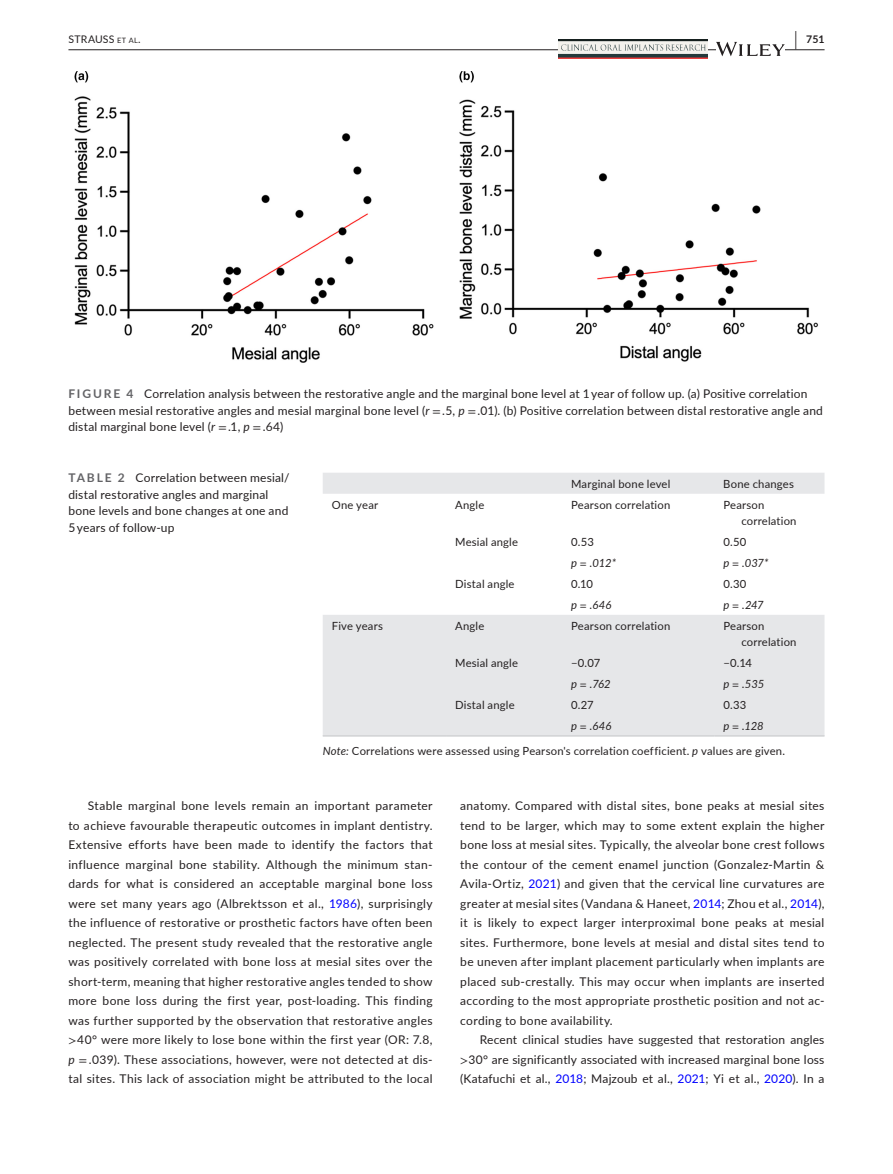
<style>
.page{position:relative;width:893px;height:1174px;background:#fff}
.page>*{position:absolute;margin:0;border:0;box-sizing:border-box;transform-origin:0 0}
.t1{font:12px/19.5px "Lato";letter-spacing:.015em;color:#231f20;text-align:justify}
.t2{font:11.25px/15.8px "Lato";letter-spacing:.015em;color:#231f20}
.t3{font:italic 11.25px "Lato";letter-spacing:-.01em;color:#231f20}
.t4{font:10.5px "Lato";letter-spacing:.02em;color:#231f20}
.t5{font:700 10.5px "Lato";color:#231f20}
.s1{font-size:7.35px}
.s2{font-size:19.5px}
.s3{font-weight:700;color:#636366}
.s4{font-style:italic}
.s5{font-family:"STIX"}
.s6{color:#00f}
</style>
<div class="page">
<hr style="left:68px;top:49px;width:756px;height:1px;background:#231f20">
<img style="left:559px;top:39px;width:149px;height:20px">
<svg style="left:716px;top:42px;width:69px;height:14px"></svg>
<img style="left:74px;top:71px;width:744px;height:292px">
<svg style="left:323px;top:473px;width:501px;height:262px;fill:#e6e7e9"></svg>
<hr style="left:323px;top:735px;width:123px;height:1px;background:#d1d2d4">
<hr style="left:446px;top:735px;width:116px;height:1px;background:#d1d2d4">
<hr style="left:562px;top:735px;width:152px;height:1px;background:#d1d2d4">
<hr style="left:714px;top:735px;width:110px;height:1px;background:#d1d2d4">
<p class="t4" style="left:68px;top:31px;width:74px">STRAUSS <span class="s1">et al</span>.</p>
<p class="t5" style="left:795px;top:31px;width:31px"><span class="s2">|</span> 751</p>
<p class="t1" style="left:68px;top:385px;width:756px;line-height:16.5px;text-align:left"><span class="s3">FIGURE 4</span> Correlation analysis between the restorative angle and the marginal bone level at 1 year of follow up. (a) Positive correlation between mesial restorative angles and mesial marginal bone level (<span class="s4">r</span> <span class="s5">=</span> .5, <span class="s4">p</span> <span class="s5">=</span> .01). (b) Positive correlation between distal restorative angle and distal marginal bone level (<span class="s4">r</span> <span class="s5">=</span> .1, <span class="s4">p</span> <span class="s5">=</span> .64)</p>
<p class="t1" style="left:68px;top:469px;width:223px;line-height:16.5px;text-align:left"><span class="s3">TABLE 2</span> Correlation between mesial/ distal restorative angles and marginal bone levels and bone changes at one and 5 years of follow-up</p>
<p class="t2" style="left:571px;top:475px;width:101px">Marginal bone level</p>
<p class="t2" style="left:723px;top:475px;width:72px">Bone changes</p>
<p class="t2" style="left:332px;top:496px;width:48px">One year</p>
<p class="t2" style="left:455px;top:496px;width:31px">Angle</p>
<p class="t2" style="left:571px;top:496px;width:101px">Pearson correlation</p>
<p class="t2" style="left:741px;top:496px;width:57px;text-indent:-18px">Pearson correlation</p>
<p class="t2" style="left:455px;top:533px;width:65px">Mesial angle</p>
<p class="t2" style="left:571px;top:533px;width:24px">0.53</p>
<p class="t2" style="left:723px;top:533px;width:24px">0.50</p>
<p class="t3" style="left:571px;top:554px;width:47px">p <span class="s5">=</span> .012*</p>
<p class="t3" style="left:723px;top:554px;width:47px">p <span class="s5">=</span> .037*</p>
<p class="t2" style="left:455px;top:575px;width:61px">Distal angle</p>
<p class="t2" style="left:571px;top:575px;width:24px">0.10</p>
<p class="t2" style="left:723px;top:575px;width:25px">0.30</p>
<p class="t3" style="left:571px;top:596px;width:42px">p <span class="s5">=</span> .646</p>
<p class="t3" style="left:723px;top:596px;width:42px">p <span class="s5">=</span> .247</p>
<p class="t2" style="left:332px;top:617px;width:53px">Five years</p>
<p class="t2" style="left:455px;top:617px;width:31px">Angle</p>
<p class="t2" style="left:571px;top:617px;width:101px">Pearson correlation</p>
<p class="t2" style="left:741px;top:617px;width:57px;text-indent:-18px">Pearson correlation</p>
<p class="t2" style="left:455px;top:654px;width:65px">Mesial angle</p>
<p class="t2" style="left:571px;top:654px;width:31px">−0.07</p>
<p class="t2" style="left:723px;top:654px;width:30px">−0.14</p>
<p class="t3" style="left:571px;top:675px;width:41px">p <span class="s5">=</span> .762</p>
<p class="t3" style="left:723px;top:675px;width:42px">p <span class="s5">=</span> .535</p>
<p class="t2" style="left:455px;top:696px;width:61px">Distal angle</p>
<p class="t2" style="left:571px;top:696px;width:24px">0.27</p>
<p class="t2" style="left:723px;top:696px;width:24px">0.33</p>
<p class="t3" style="left:571px;top:718px;width:42px">p <span class="s5">=</span> .646</p>
<p class="t3" style="left:723px;top:718px;width:42px">p <span class="s5">=</span> .128</p>
<p class="t2" style="left:323px;top:742px;width:464px"><span class="s4">Note:</span> Correlations were assessed using Pearson's correlation coefficient. <span class="s4">p</span> values are given.</p>
<p class="t1" style="left:68px;top:795px;width:366px;text-indent:20px">Stable marginal bone levels remain an important parameter to achieve favourable therapeutic outcomes in implant dentistry.<br>Extensive efforts have been made to identify the factors that influence marginal bone stability. Although the minimum stan&shy;dards for what is considered an acceptable marginal bone loss were set many years ago (Albrektsson et al., <span class="s6">1986</span>), surprisingly the influence of restorative or prosthetic factors have often been neglected. The present study revealed that the restorative angle was positively correlated with bone loss at mesial sites over the short-term, meaning that higher restorative angles tended to show more bone loss during the first year, post-loading. This finding was further supported by the observation that restorative angles <span class="s5">&gt;</span>40° were more likely to lose bone within the first year (OR: 7.8, <span class="s4">p</span> <span class="s5">=</span> .039). These associations, however, were not detected at dis&shy;tal sites. This lack of association might be attributed to the local</p>
<p class="t1" style="left:460px;top:795px;width:366px">anatomy. Compared with distal sites, bone peaks at mesial sites tend to be larger, which may to some extent explain the higher bone loss at mesial sites. Typically, the alveolar bone crest follows the contour of the cement enamel junction (Gonzalez-Martin &amp; Avila-Ortiz, <span class="s6">2021</span>) and given that the cervical line curvatures are greater at mesial sites (Vandana &amp; Haneet, <span class="s6">2014</span>; Zhou et al., <span class="s6">2014</span>), it is likely to expect larger interproximal bone peaks at mesial sites. Furthermore, bone levels at mesial and distal sites tend to be uneven after implant placement particularly when implants are placed sub-crestally. This may occur when implants are inserted according to the most appropriate prosthetic position and not ac&shy;cording to bone availability.</p>
<p class="t1" style="left:460px;top:1029px;width:366px;text-indent:20px">Recent clinical studies have suggested that restoration angles <span class="s5">&gt;</span>30° are significantly associated with increased marginal bone loss (Katafuchi et al., <span class="s6">2018</span>; Majzoub et al., <span class="s6">2021</span>; Yi et al., <span class="s6">2020</span>). In a</p>
</div>
